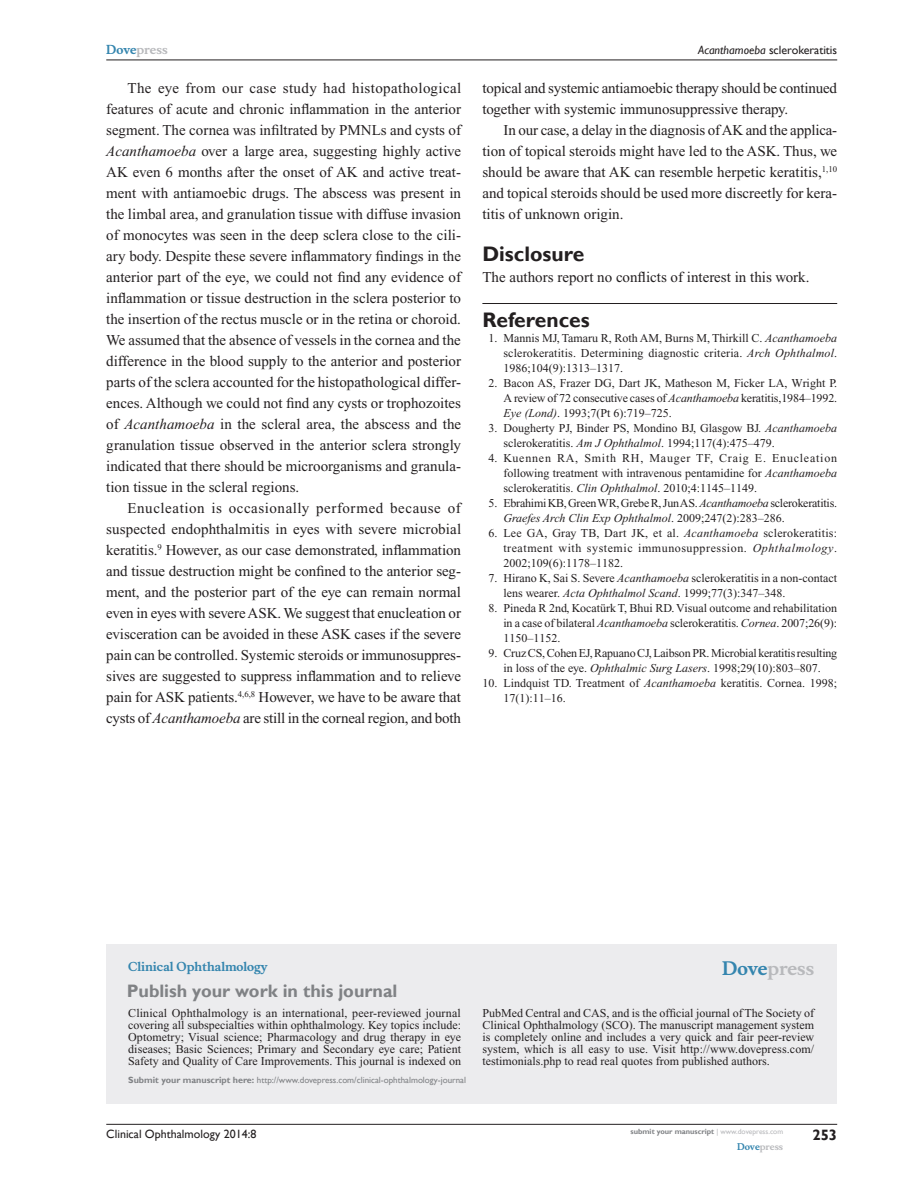
<style>
.page{position:relative;width:918px;height:1188px;background:#fff}
.page>*{position:absolute;margin:0;border:0;box-sizing:border-box;transform-origin:0 0}
.RefH{font:700 21px "Gill Sans";color:#231f20}
.PromBx-H1{font:700 18px "Gill Sans";color:#808285}
.PromBx-Brand{font:700 18px "Musee";color:#b8b9bc}
.Tx{font:15px/21px "Times New Roman";letter-spacing:-.005em;color:#231f20;text-align:justify}
.TxF{font:15px "Times New Roman";color:#231f20}
.RunFolio-R{font:700 15px "Gill Sans";color:#231f20}
.RefNL2{font:12px/15px "Times New Roman";color:#231f20;text-align:justify}
.PromBx-Tx{font:12px/12px "Times New Roman";color:#231f20;text-align:justify}
.RefNL2-2{font:12px/15px "Times New Roman";letter-spacing:-.02em;color:#231f20}
.RunF-R{font:12px "Gill Sans";color:#231f20}
.RunH-R{font:12px "Gill Sans";color:#231f20}
.PromBx-JrnlName{font:700 12px "Musee";color:#3485ae}
.RunH-Brand-R{font:700 12px "Musee";color:#b8b9bc}
.PromBx-SubmitMssWebA{font:9px "Gill Sans";color:#808285}
.RunF-Brand-R{font:700 9px "Musee";color:#b8b9bc}
.RunF-SubmityourMS-R{font:700 7.5px "Gill Sans";color:#808285}
.s1{color:#3485ae}
.s2{font-style:italic}
.s3{font-weight:700}
.s4{font-weight:400;color:#b8b9bc}
</style>
<div class="page">
<div style="left:106px;top:944px;width:731px;height:159px;background:#ececee"></div>
<hr style="left:106px;top:1124px;width:731px;height:1px;background:#231f20">
<hr style="left:106px;top:60px;width:731px;height:1px;background:#231f20">
<hr style="left:482px;top:303px;width:355px;height:1px;background:#231f20">
<p class="RunH-Brand-R" style="left:106px;top:43px;width:63px"><span class="s1">Dove</span>press</p>
<p class="Tx" style="left:106px;top:77px;width:357px;text-indent:21px">The eye from our case study had histopathological features of acute and chronic inflammation in the anterior segment. The cornea was infiltrated by PMNLs and cysts of <span class="s2">Acanthamoeba</span> over a large area, suggesting highly active AK even 6 months after the onset of AK and active treat&shy;ment with antiamoebic drugs. The abscess was present in the limbal area, and granulation tissue with diffuse invasion of monocytes was seen in the deep sclera close to the cili&shy;ary body. Despite these severe inflammatory findings in the anterior part of the eye, we could not find any evidence of inflammation or tissue destruction in the sclera posterior to the insertion of the rectus muscle or in the retina or choroid.<br>We assumed that the absence of vessels in the cornea and the difference in the blood supply to the anterior and posterior parts of the sclera accounted for the histopathological differ&shy;ences. Although we could not find any cysts or trophozoites of <span class="s2">Acanthamoeba</span> in the scleral area, the abscess and the granulation tissue observed in the anterior sclera strongly indicated that there should be microorganisms and granula&shy;tion tissue in the scleral regions.</p>
<p class="Tx" style="left:106px;top:497px;width:356px;text-indent:21px">Enucleation is occasionally performed because of suspected endophthalmitis in eyes with severe microbial keratitis.<sup>9</sup> However, as our case demonstrated, inflammation and tissue destruction might be confined to the anterior seg&shy;ment, and the posterior part of the eye can remain normal even in eyes with severe ASK. We suggest that enucleation or evisceration can be avoided in these ASK cases if the severe pain can be controlled. Systemic steroids or immunosuppres&shy;sives are suggested to suppress inflammation and to relieve pain for ASK patients.<sup>4,6,8</sup> However, we have to be aware that cysts of <span class="s2">Acanthamoeba</span> are still in the corneal region, and both</p>
<p class="RunH-R" style="left:698px;top:43px;width:141px"><span class="s2">Acanthamoeba</span> sclerokeratitis</p>
<p class="Tx" style="left:482px;top:77px;width:356px">topical and systemic antiamoebic therapy should be continued together with systemic immunosuppressive therapy.</p>
<p class="Tx" style="left:482px;top:119px;width:356px;text-indent:21px">In our case, a delay in the diagnosis of AK and the applica&shy;tion of topical steroids might have led to the ASK. Thus, we should be aware that AK can resemble herpetic keratitis,<sup>1,10 </sup>and topical steroids should be used more discreetly for kera&shy;titis of unknown origin.</p>
<h1 class="RefH" style="left:482px;top:241px;width:103px">Disclosure</h1>
<p class="TxF" style="left:482px;top:268px;width:329px">The authors report no conflicts of interest in this work.</p>
<p class="RefH" style="left:482px;top:307px;width:109px">References</p>
<p class="RefNL2" style="left:503px;top:330px;width:335px;text-indent:-15px">1. Mannis MJ, Tamaru R, Roth AM, Burns M, Thirkill C. <span class="s2">Acanthamoeba </span>sclerokeratitis. Determining diagnostic criteria. <span class="s2">Arch Ophthalmol</span>.<br>1986;104(9):1313–1317.</p>
<p class="RefNL2" style="left:503px;top:375px;width:335px;text-indent:-15px">2. Bacon AS, Frazer DG, Dart JK, Matheson M, Ficker LA, Wright P.<br>A review of 72 consecutive cases of <span class="s2">Acanthamoeba</span> keratitis,1984–1992.<br><span class="s2">Eye (Lond)</span>. 1993;7(Pt 6):719–725.</p>
<p class="RefNL2" style="left:503px;top:420px;width:335px;text-indent:-15px">3. Dougherty PJ, Binder PS, Mondino BJ, Glasgow BJ. <span class="s2">Acanthamoeba </span>sclerokeratitis. <span class="s2">Am J Ophthalmol</span>. 1994;117(4):475–479.</p>
<p class="RefNL2" style="left:503px;top:450px;width:335px;text-indent:-15px">4. Kuennen RA, Smith RH, Mauger TF, Craig E. Enucleation following treatment with intravenous pentamidine for <span class="s2">Acanthamoeba </span>sclerokeratitis. <span class="s2">Clin Ophthalmol</span>. 2010;4:1145–1149.</p>
<p class="RefNL2-2" style="left:503px;top:495px;width:335px;text-indent:-15px">5. Ebrahimi KB, Green WR, Grebe R, Jun AS. <span class="s2">Acanthamoeba</span>sclerokeratitis.<br><span class="s2">Graefes Arch Clin Exp Ophthalmol</span>. 2009;247(2):283–286.</p>
<p class="RefNL2" style="left:503px;top:525px;width:335px;text-indent:-15px">6. Lee GA, Gray TB, Dart JK, et al. <span class="s2">Acanthamoeba</span> sclerokeratitis: treatment with systemic immunosuppression. <span class="s2">Ophthalmology</span>.<br>2002;109(6):1178–1182.</p>
<p class="RefNL2" style="left:503px;top:570px;width:335px;text-indent:-15px">7. Hirano K, Sai S. Severe <span class="s2">Acanthamoeba</span> sclerokeratitis in a non-contact lens wearer. <span class="s2">Acta Ophthalmol Scand</span>. 1999;77(3):347–348.</p>
<p class="RefNL2" style="left:503px;top:600px;width:335px;text-indent:-15px">8. Pineda R 2nd, Kocatürk T, Bhui RD. Visual outcome and rehabilitation in a case of bilateral <span class="s2">Acanthamoeba</span> sclerokeratitis. <span class="s2">Cornea</span>. 2007;26(9):<br>1150–1152.</p>
<p class="RefNL2" style="left:488px;top:645px;width:350px;text-align:center">9. Cruz CS, Cohen EJ, Rapuano CJ, Laibson PR. Microbial keratitis resulting in loss of the eye. <span class="s2">Ophthalmic Surg Lasers</span>. 1998;29(10):803–807.</p>
<p class="RefNL2" style="left:503px;top:675px;width:335px;text-indent:-21px">10. Lindquist TD. Treatment of <span class="s2">Acanthamoeba</span> keratitis. Cornea. 1998;<br>17(1):11–16.</p>
<p class="PromBx-JrnlName" style="left:128px;top:959px;width:141px">Clinical Ophthalmology</p>
<p class="PromBx-H1" style="left:127px;top:980px;width:272px">Publish your work in this journal</p>
<p class="PromBx-Brand" style="left:722px;top:958px;width:94px"><span class="s1">Dove</span>press</p>
<p class="PromBx-Tx" style="left:128px;top:1007px;width:334px">Clinical Ophthalmology is an international, peer-reviewed journal covering all subspecialties within ophthalmology. Key topics include:<br>Optometry; Visual science; Pharmacology and drug therapy in eye diseases; Basic Sciences; Primary and Secondary eye care; Patient Safety and Quality of Care Improvements. This journal is indexed on</p>
<p class="PromBx-Tx" style="left:482px;top:1007px;width:333px">PubMed Central and CAS, and is the official journal of The Society of Clinical Ophthalmology (SCO). The manuscript management system is completely online and includes a very quick and fair peer-review system, which is all easy to use. Visit http://www.dovepress.com/ testimonials.php to read real quotes from published authors.</p>
<p class="PromBx-SubmitMssWebA" style="left:128px;top:1075px;width:339px"><span class="s3">Submit your manuscript here:</span> http://www.dovepress.com/clinical-ophthalmology-journal</p>
<p class="RunF-R" style="left:106px;top:1127px;width:152px">Clinical Ophthalmology 2014:8</p>
<p class="RunF-SubmityourMS-R" style="left:631px;top:1127px;width:154px">submit your manuscript <span class="s4">| www.dovepress.com</span></p>
<p class="RunF-Brand-R" style="left:737px;top:1141px;width:48px"><span class="s1">Dove</span>press</p>
<p class="RunFolio-R" style="left:812px;top:1126px;width:26px">253</p>
</div>
